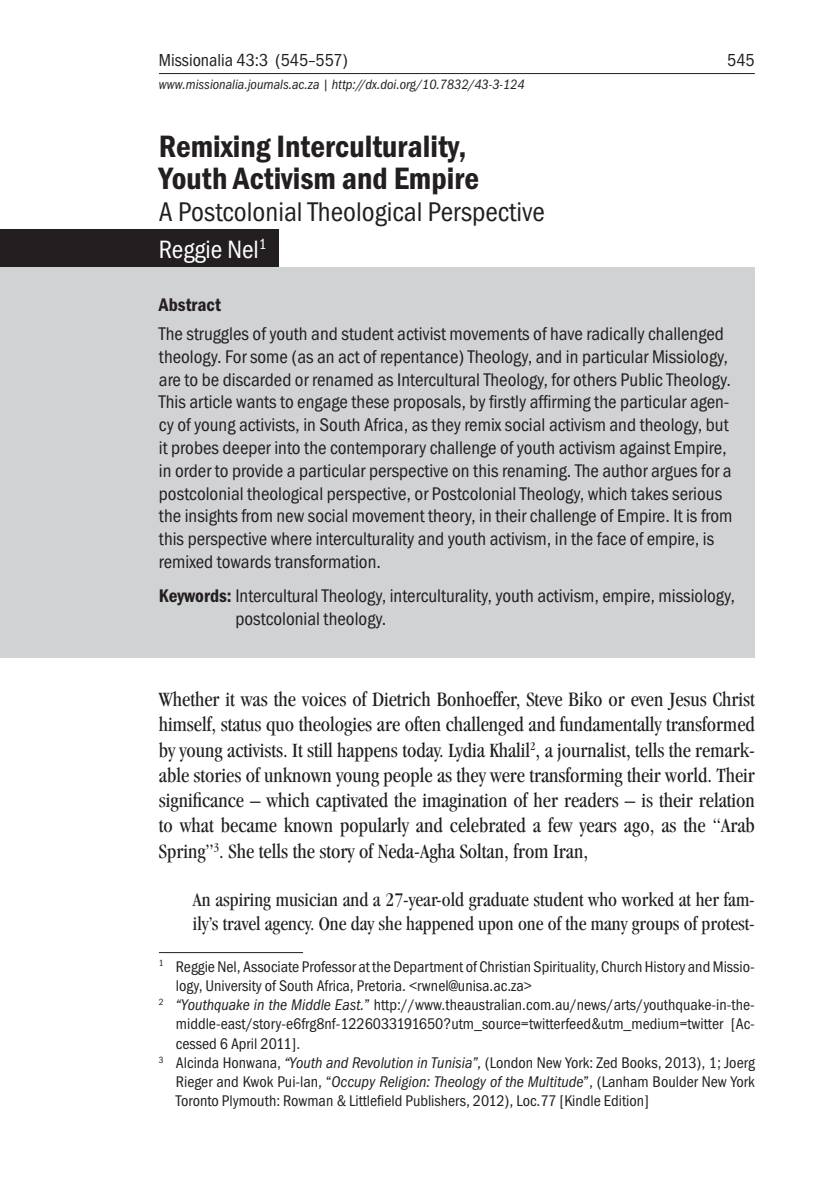
<style>
.page{position:relative;width:840px;height:1191px;background:#fff}
.page>*{position:absolute;margin:0;border:0;box-sizing:border-box;transform-origin:0 0}
.Main_Header{font:600 condensed 32px/32px "Franklin Gothic Itc T";color:#231f20}
.Main_2nd_Level_Heade{font:condensed 28px "Franklin Gothic Itc T";color:#231f20}
.Author{font:condensed 26px "Franklin Gothic Itc T";color:#fff}
.Main_Text_1st{font:condensed 21px/25.2px "Garamond";color:#231f20;text-align:justify}
.Main_Quote{font:condensed 20px/24px "Garamond";color:#231f20}
.Abstract{font:condensed 19px/22.8px "Franklin Gothic Itc T";color:#231f20}
.Abstract_Title{font:600 condensed 19px "Franklin Gothic Itc T";color:#231f20}
.t1{font:condensed 18px "Franklin Gothic Itc T";color:#231f20}
.Fußnote{font:condensed 16px/19.2px "Franklin Gothic Itc T";color:#231f20;text-align:justify}
.t2{font:italic condensed 14px "Franklin Gothic Itc T";color:#231f20}
.s1{font-weight:600}
.s2{font-style:italic}
</style>
<div class="page">
<hr style="left:159px;top:73px;width:595px;height:1px;background:#231f20">
<div style="left:0;top:267px;width:754px;height:391px;background:#d1d2d4"></div>
<div style="left:0;top:230px;width:278px;height:37px;background:#231f20"></div>
<hr style="left:159px;top:952px;width:144px;height:1px;background:#231f20">
<p class="t1" style="left:159px;top:50px;width:190px">Missionalia 43:3 (545–557)</p>
<p class="t1" style="left:726px;top:50px;width:29px">545</p>
<p class="t2" style="left:159px;top:77px;width:367px">www.missionalia.journals.ac.za | http://dx.doi.org/10.7832/43-3-124</p>
<p class="Main_Header" style="left:159px;top:130px;width:321px">Remixing Interculturality,<br>Youth Activism and Empire</p>
<p class="Main_2nd_Level_Heade" style="left:159px;top:196px;width:387px">A Postcolonial Theological Perspective</p>
<p class="Author" style="left:159px;top:235px;width:109px">Reggie Nel<sup>1</sup></p>
<p class="Abstract_Title" style="left:159px;top:294px;width:63px">Abstract</p>
<p class="Abstract" style="left:159px;top:322px;width:575px">The struggles of youth and student activist movements of have radically challenged theology. For some (as an act of repentance) Theology, and in particular Missiology, are to be discarded or renamed as Intercultural Theology, for others Public Theology.<br>This article wants to engage these proposals, by firstly affirming the particular agen&shy;cy of young activists, in South Africa, as they remix social activism and theology, but it probes deeper into the contemporary challenge of youth activism against Empire, in order to provide a particular perspective on this renaming. The author argues for a postcolonial theological perspective, or Postcolonial Theology, which takes serious the insights from new social movement theory, in their challenge of Empire. It is from this perspective where interculturality and youth activism, in the face of empire, is remixed towards transformation.</p>
<p class="Abstract" style="left:235px;top:584px;width:500px;text-indent:-76px"><span class="s1">Keywords:</span> Intercultural Theology, interculturality, youth activism, empire, missiology, postcolonial theology.</p>
<p class="Main_Text_1st" style="left:159px;top:687px;width:597px">Whether it was the voices of Dietrich Bonhoeffer, Steve Biko or even Jesus Christ himself, status quo theologies are often challenged and fundamentally transformed by young activists. It still happens today. Lydia Khalil<sup>2</sup>, a journalist, tells the remark&shy;able stories of unknown young people as they were transforming their world. Their significance – which captivated the imagination of her readers – is their relation to what became known popularly and celebrated a few years ago, as the “Arab Spring”<sup>3</sup>. She tells the story of Neda-Agha Soltan, from Iran,</p>
<p class="Main_Quote" style="left:193px;top:887px;width:563px">An aspiring musician and a 27-year-old graduate student who worked at her fam&shy;ily’s travel agency. One day she happened upon one of the many groups of protest-</p>
<p class="Fußnote" style="left:176px;top:956px;width:580px;text-indent:-17px"><sup>1</sup> Reggie Nel, Associate Professor at the Department of Christian Spirituality, Church History and Missio&shy;logy, University of South Africa, Pretoria. &lt;rwnel@unisa.ac.za&gt;</p>
<p class="Fußnote" style="left:176px;top:995px;width:580px;text-indent:-17px"><sup>2</sup> <span class="s2">“Youthquake in the Middle East.</span>” http://www.theaustralian.com.au/news/arts/youthquake-in-the&shy;middle-east/story-e6frg8nf-1226033191650?utm_source=twitterfeed&amp;utm_medium=twitter [Ac&shy;cessed 6 April 2011].</p>
<p class="Fußnote" style="left:176px;top:1052px;width:580px;text-indent:-17px"><sup>3</sup> Alcinda Honwana, <span class="s2">“Youth and Revolution in Tunisia”,</span> (London New York: Zed Books, 2013), 1; Joerg Rieger and Kwok Pui-lan, “<span class="s2">Occupy Religion: Theology of the Multitude</span>”, (Lanham Boulder New York Toronto Plymouth: Rowman &amp; Littlefield Publishers, 2012), Loc.77 [Kindle Edition]</p>
</div>
